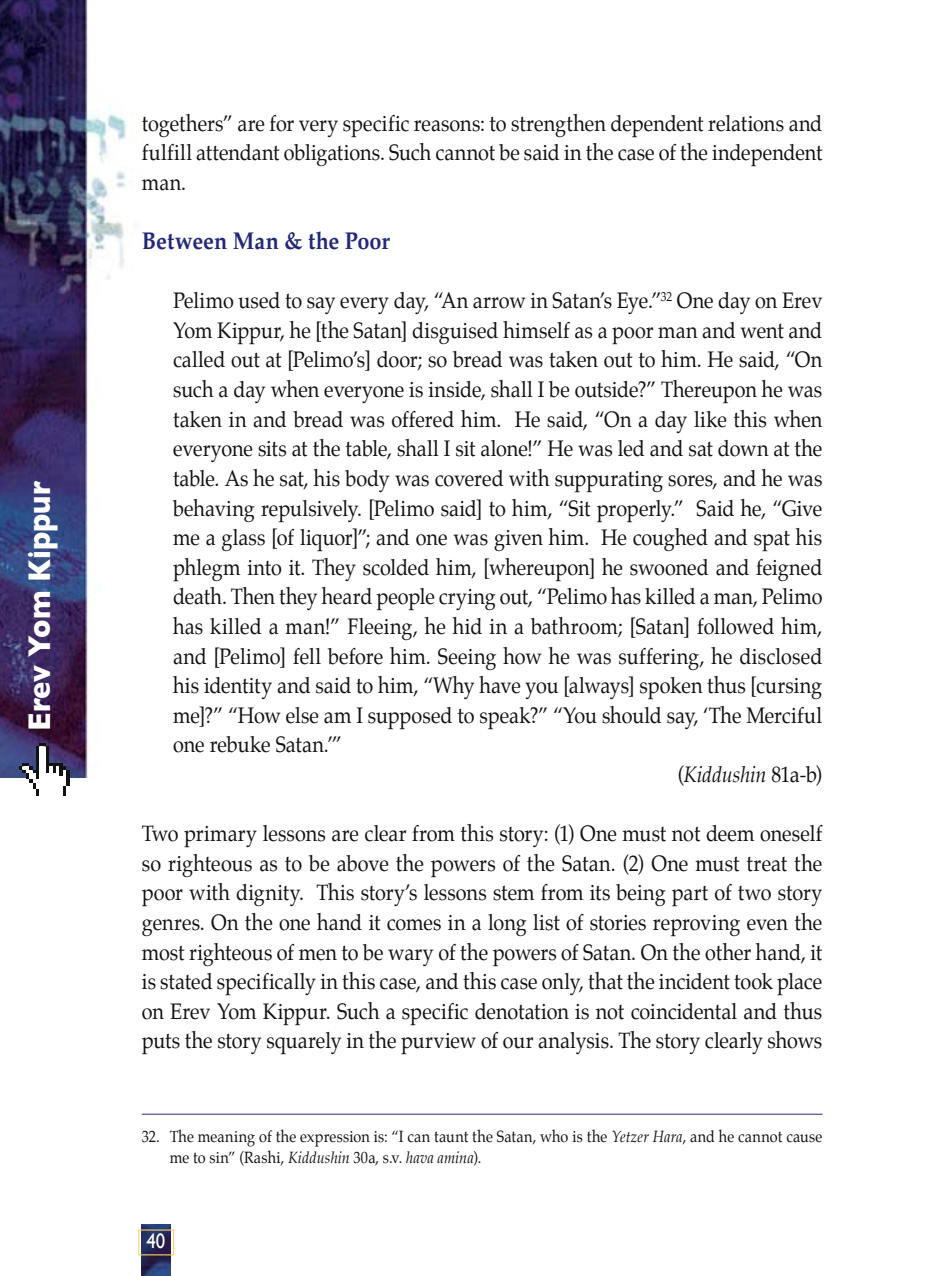
<style>
.page{position:relative;width:936px;height:1276px;background:#fff}
.page>*{position:absolute;margin:0;border:0;box-sizing:border-box;transform-origin:0 0}
.t1{font:700 32px "Gill Sans";color:#fff;scale:.9 1}
.t2{font:700 24px "Palatino";letter-spacing:.005em;color:#222978;scale:.9 1}
.t3{font:22px/29.6px "Palatino";color:#121212;text-align:justify;scale:.9 1}
.t4{font:italic 22px "Palatino";color:#121212;scale:.9 1}
.t5{font:21px "Gill Sans";color:#fff;scale:.9 1}
.t6{font:16px/21px "Palatino";letter-spacing:.01em;color:#121212;scale:.9 1}
.s1{font-style:normal}
.s2{font-style:italic}
</style>
<div class="page">
<img style="left:0;top:0;width:127px;height:777px">
<img style="left:142px;top:1225px;width:28px;height:51px">
<div style="left:138px;top:1229px;width:36px;height:26px;border:1px solid #fad069"></div>
<img style="left:9px;top:733px;width:73px;height:63px">
<hr style="left:142px;top:1114px;width:680px;height:1px;background:#222978">
<h1 class="t1" style="left:20px;top:730px;width:279px;rotate:-90deg">Erev Yom Kippur</h1>
<p class="t3" style="left:142px;top:108px;width:757px">togethers” are for very specific reasons: to strengthen dependent relations and fulfill attendant obligations. Such cannot be said in the case of the independent man.</p>
<p class="t2" style="left:142px;top:220px;width:277px">Between Man &amp; the Poor</p>
<p class="t3" style="left:173px;top:286px;width:723px">Pelimo used to say every day, “An arrow in Satan’s Eye.”<sup>32</sup> One day on Erev</p>
<p class="t3" style="left:173px;top:315px;width:723px">Yom Kippur, he [the Satan] disguised himself as a poor man and went and</p>
<p class="t3" style="left:173px;top:345px;width:723px">called out at [Pelimo’s] door; so bread was taken out to him. He said, “On</p>
<p class="t3" style="left:173px;top:375px;width:723px">such a day when everyone is inside, shall I be outside?” Thereupon he was</p>
<p class="t3" style="left:173px;top:404px;width:723px">taken in and bread was offered him. He said, “On a day like this when</p>
<p class="t3" style="left:173px;top:434px;width:723px">everyone sits at the table, shall I sit alone!” He was led and sat down at the</p>
<p class="t3" style="left:173px;top:463px;width:723px">table. As he sat, his body was covered with suppurating sores, and he was</p>
<p class="t3" style="left:173px;top:493px;width:723px">behaving repulsively. [Pelimo said] to him, “Sit properly.” Said he, “Give</p>
<p class="t3" style="left:173px;top:523px;width:722px">me a glass [of liquor]”; and one was given him. He coughed and spat his</p>
<p class="t3" style="left:173px;top:552px;width:723px">phlegm into it. They scolded him, [whereupon] he swooned and feigned</p>
<p class="t3" style="left:173px;top:582px;width:723px">death. Then they heard people crying out, “Pelimo has killed a man, Pelimo</p>
<p class="t3" style="left:173px;top:611px;width:723px">has killed a man!” Fleeing, he hid in a bathroom; [Satan] followed him,</p>
<p class="t3" style="left:173px;top:641px;width:723px">and [Pelimo] fell before him. Seeing how he was suffering, he disclosed</p>
<p class="t3" style="left:173px;top:671px;width:723px">his identity and said to him, “Why have you [always] spoken thus [cursing</p>
<p class="t3" style="left:173px;top:700px;width:723px">me]?” “How else am I supposed to speak?” “You should say, ‘The Merciful</p>
<p class="t3" style="left:173px;top:730px;width:189px">one rebuke Satan.’”</p>
<p class="t4" style="left:677px;top:757px;width:162px"><span class="s1">(</span>Kiddushin <span class="s1">81a-b)</span></p>
<p class="t3" style="left:142px;top:819px;width:757px">Two primary lessons are clear from this story: (1) One must not deem oneself so righteous as to be above the powers of the Satan. (2) One must treat the poor with dignity. This story’s lessons stem from its being part of two story genres. On the one hand it comes in a long list of stories reproving even the most righteous of men to be wary of the powers of Satan. On the other hand, it is stated specifically in this case, and this case only, that the incident took place on Erev Yom Kippur. Such a specific denotation is not coincidental and thus puts the story squarely in the purview of our analysis. The story clearly shows</p>
<p class="t6" style="left:170px;top:1125px;width:726px;text-indent:-28px">32. The meaning of the expression is: “I can taunt the Satan, who is the <span class="s2">Yetzer Hara</span>, and he cannot cause me to sin” (Rashi, <span class="s2">Kiddushin</span> 30a, s.v. <span class="s2">hava amina</span>).</p>
<p class="t5" style="left:146px;top:1228px;width:22px">40</p>
</div>
